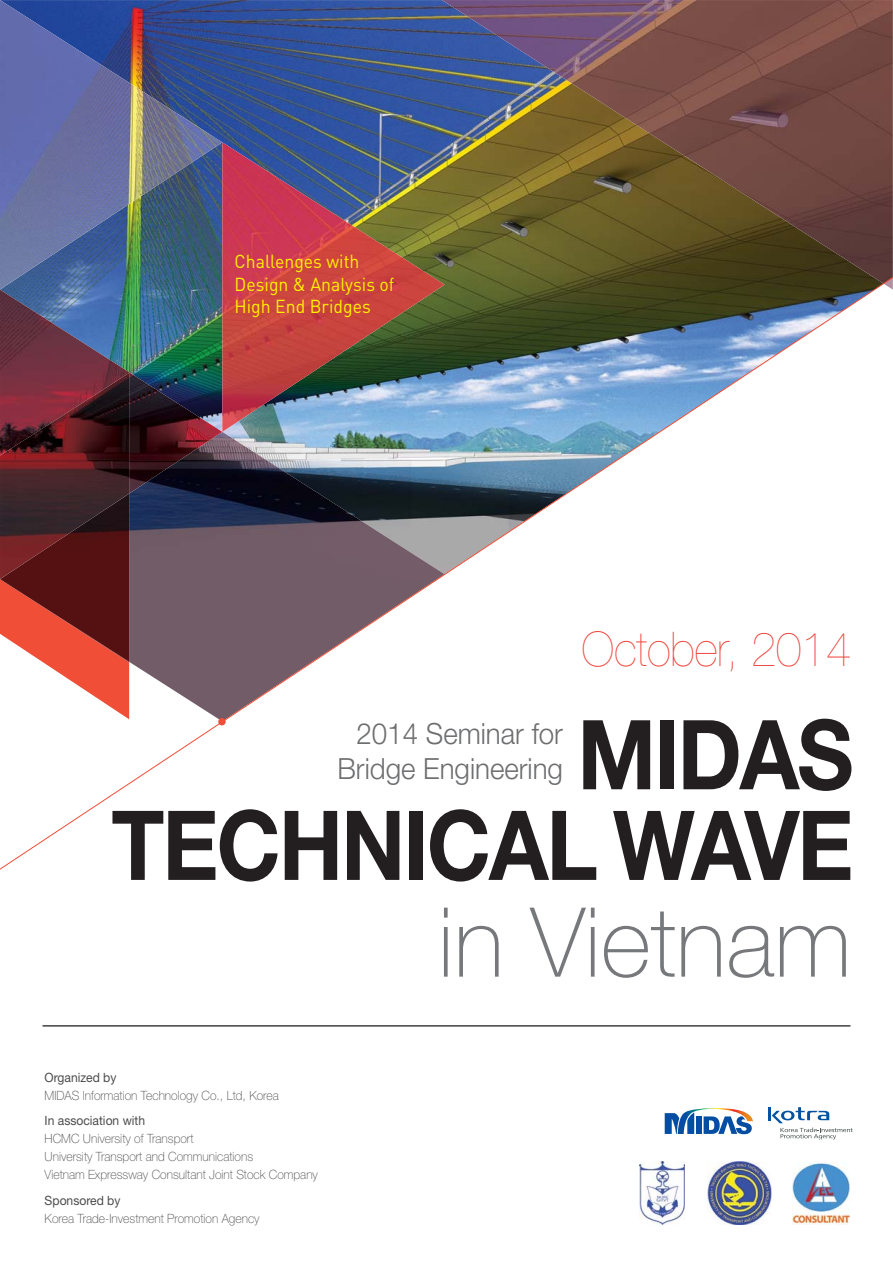
<style>
.page{position:relative;width:893px;height:1263px;background:#fff}
.page>*{position:absolute;margin:0;border:0;box-sizing:border-box;transform-origin:0 0}
.t1{font:700 96.6px/90.6px "Helvetica Neue";letter-spacing:-.025em;color:#231f20;text-align:right;scale:.9 1}
.t2{font:100 96.6px "Helvetica Neue";color:#77787b}
.t3{font:200 47.85px "Helvetica Neue";letter-spacing:-.005em;color:#ef4036;scale:.95 1}
.t4{font:300 29.25px/35.1px "Helvetica Neue";color:#6d6e70;text-align:right;scale:.95 1}
.t5{font:18.6px/22.4px "DIN Pro";color:#fff200;scale:.95 1}
.t6{font:100 12.75px/18px "Helvetica Neue";color:#4c4c4e;scale:.95 1}
.t7{font:12.75px "Helvetica Neue";color:#4c4c4e;scale:.95 1}
</style>
<div class="page">
<img style="left:222px;top:0;width:220px;height:142px">
<img style="left:0;top:0;width:222px;height:276px">
<img style="left:222px;top:142px;width:220px;height:134px">
<img style="left:442px;top:0;width:451px;height:276px">
<svg style="left:665px;top:1108px;width:88px;height:26px"></svg>
<img style="left:0;top:276px;width:893px;height:594px">
<div style="left:218px;top:718px;width:8px;height:7px;background:#f04e37;border-radius:50%"></div>
<svg style="left:768px;top:1107px;width:85px;height:32px"></svg>
<hr style="left:43px;top:1025px;width:807px;height:1px;background:#404041">
<img style="left:640px;top:1162px;width:45px;height:62px">
<img style="left:708px;top:1162px;width:63px;height:62px">
<img style="left:793px;top:1162px;width:57px;height:62px">
<h3 class="t5" style="left:235px;top:253px;width:170px">Challenges with<br>Design &amp; Analysis of<br>High End Bridges</h3>
<h2 class="t3" style="left:581px;top:632px;width:286px">October, 2014</h2>
<h1 class="t1" style="left:111px;top:718px;width:826px">MIDAS<br>TECHNICAL WAVE</h1>
<h1 class="t2" style="left:438px;top:908px;width:415px">in Vietnam</h1>
<h3 class="t4" style="left:337px;top:719px;width:239px">2014 Seminar for<br>Bridge Engineering</h3>
<p class="t7" style="left:45px;top:1072px;width:77px">Organized by</p>
<p class="t6" style="left:45px;top:1087px;width:248px">MIDAS Information Technology Co., Ltd, Korea</p>
<p class="t7" style="left:45px;top:1116px;width:107px">In association with</p>
<p class="t6" style="left:45px;top:1131px;width:289px">HCMC University of Transport<br>University Transport and Communications<br>Vietnam Expressway Consultant Joint Stock Company</p>
<p class="t7" style="left:45px;top:1195px;width:81px">Sponsored by</p>
<p class="t6" style="left:45px;top:1210px;width:228px">Korea Trade-Investment Promotion Agency</p>
</div>
